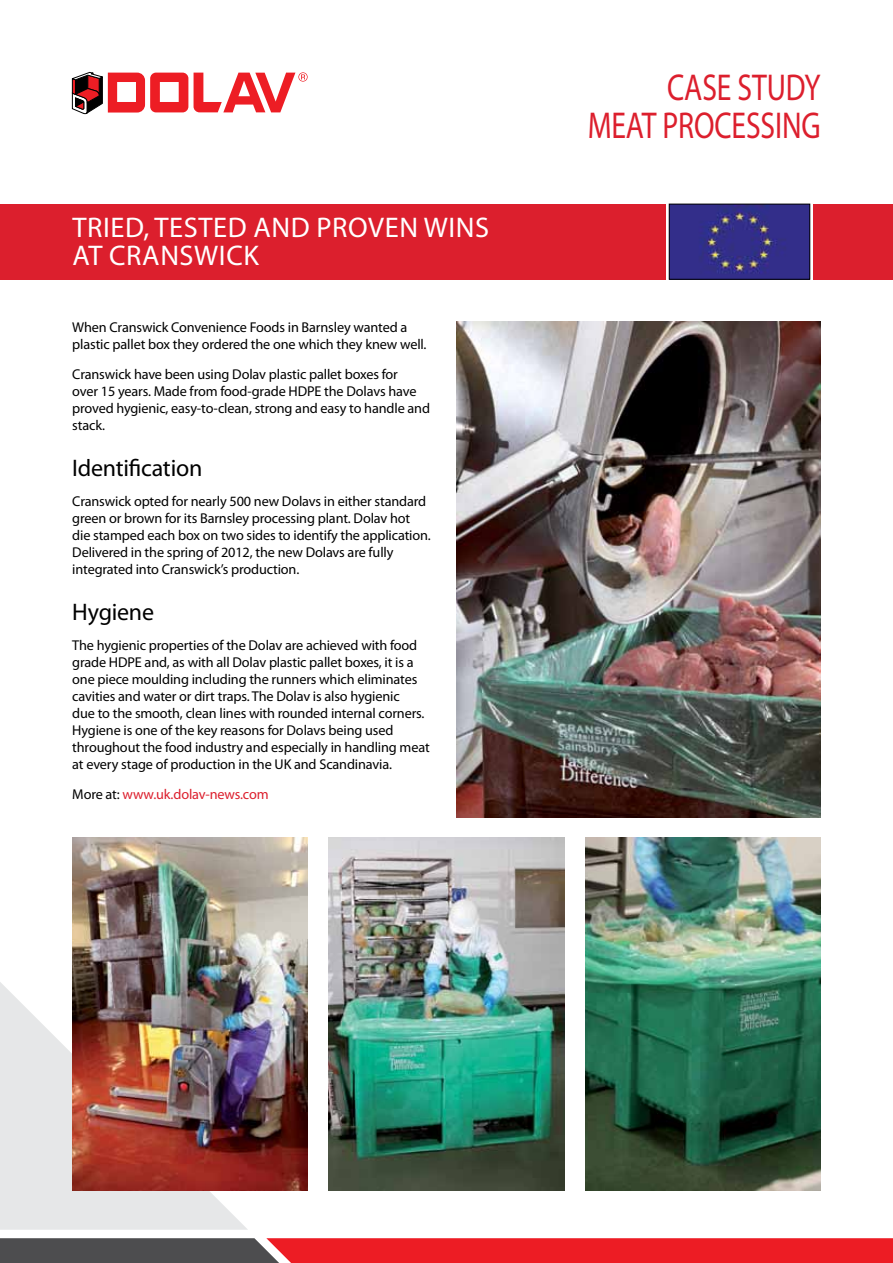
<style>
.page{position:relative;width:893px;height:1263px;background:#fff}
.page>*{position:absolute;margin:0;border:0;box-sizing:border-box;transform-origin:0 0}
.t1{font:37.5px/37.5px "Myriad Pro";letter-spacing:-.005em;color:#dc1f2d;text-align:right;scale:.79 1}
.t2{font:28.5px "Myriad Pro";letter-spacing:.02em;color:#fff}
.t3{font:24px "Myriad Pro";letter-spacing:-.01em;color:#000}
.t4{font:14.25px/17.1px "Myriad Pro";letter-spacing:-.01em;color:#000}
.t5{font:14.25px "Myriad Pro";letter-spacing:-.01em;color:#dc1f2d}
.s1{color:#000}
</style>
<div class="page">
<svg style="left:0;top:1238px;width:893px;height:25px"></svg>
<svg style="left:0;top:837px;width:248px;height:393px;fill:#e6e7e8"></svg>
<div style="left:0;top:204px;width:666px;height:75px;background:#dc1f2d"></div>
<img style="left:671px;top:206px;width:137px;height:71px">
<div style="left:669px;top:204px;width:141px;height:75px;border:1px solid #000"></div>
<div style="left:813px;top:204px;width:80px;height:75px;background:#dc1f2d"></div>
<img style="left:457px;top:321px;width:364px;height:496px">
<img style="left:72px;top:838px;width:236px;height:353px">
<img style="left:329px;top:838px;width:235px;height:353px">
<img style="left:585px;top:838px;width:236px;height:353px">
<svg style="left:72px;top:72px;width:116px;height:42px"></svg>
<svg style="left:194px;top:72px;width:114px;height:40px"></svg>
<h2 class="t2" style="left:73px;top:209px;width:30px">Tried</h2>
<h2 class="t2" style="left:143px;top:209px;width:42px">, Tested</h2>
<h2 class="t2" style="left:253px;top:209px;width:209px">And Proven Wins</h2>
<h2 class="t2" style="left:73px;top:238px;width:72px">At Cranswick</h2>
<p class="t4" style="left:72px;top:318px;width:356px">When Cranswick Convenience Foods in Barnsley wanted a plastic pallet box they ordered the one which they knew well.</p>
<p class="t4" style="left:72px;top:365px;width:359px">Cranswick have been using Dolav plastic pallet boxes for<br>over 15 years. Made from food-grade HDPE the Dolavs have proved hygienic, easy-to-clean, strong and easy to handle and stack.</p>
<h3 class="t3" style="left:72px;top:453px;width:132px">Identification</h3>
<p class="t4" style="left:72px;top:492px;width:360px">Cranswick opted for nearly 500 new Dolavs in either standard green or brown for its Barnsley processing plant. Dolav hot die stamped each box on two sides to identify the application.<br>Delivered in the spring of 2012, the new Dolavs are fully integrated into Cranswick’s production.</p>
<h3 class="t3" style="left:72px;top:597px;width:83px">Hygiene</h3>
<p class="t4" style="left:72px;top:636px;width:359px">The hygienic properties of the Dolav are achieved with food grade HDPE and, as with all Dolav plastic pallet boxes, it is a one piece moulding including the runners which eliminates cavities and water or dirt traps. The Dolav is also hygienic<br>due to the smooth, clean lines with rounded internal corners.<br>Hygiene is one of the key reasons for Dolavs being used throughout the food industry and especially in handling meat at every stage of production in the UK and Scandinavia.</p>
<p class="t5" style="left:72px;top:786px;width:198px"><span class="s1">More at:</span> www.uk.dolav-news.com</p>
<h1 class="t1" style="left:588px;top:68px;width:296px">CASE STUDY<br>MEAT PROCESSING</h1>
</div>
